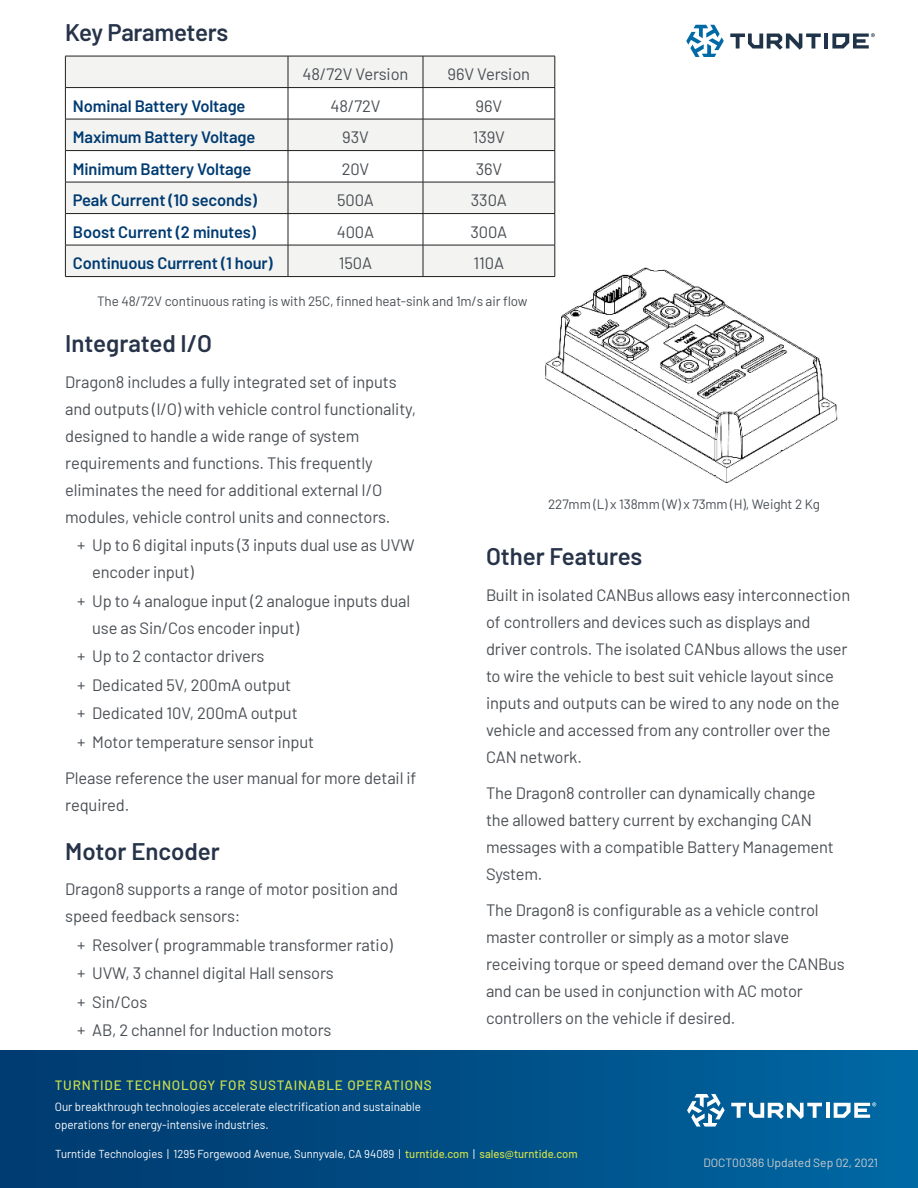
<style>
.page{position:relative;width:918px;height:1188px;background:#fff}
.page>*{position:absolute;margin:0;border:0;box-sizing:border-box;transform-origin:0 0}
.t1{font:600 24px "Barlow";letter-spacing:-.005em;color:#263349}
.t2{font:16.5px/27px "Barlow";letter-spacing:-.01em;color:#4a4f54}
.t3{font:600 16.5px "Barlow";letter-spacing:-.01em;color:#003b71}
.t4{font:13.5px "Barlow";letter-spacing:-.01em;color:#4a4f54}
.t5{font:500 13.5px "Barlow";letter-spacing:.06em;color:#cddf4a}
.t6{font:12px/18px "Barlow";color:#fff}
.t7{font:12px "Barlow";color:#ccc}
.t8{font:11.55px "Barlow";color:#fff}
.s1{font-weight:500;color:#cddf4a}
</style>
<div class="page">
<svg style="left:686px;top:25px;width:38px;height:32px"></svg>
<hr style="left:825px;top:33px;width:3px;height:16px;background:#1f3448">
<svg style="left:730px;top:33px;width:91px;height:17px"></svg>
<svg style="left:832px;top:33px;width:43px;height:16px"></svg>
<img style="left:536px;top:267px;width:302px;height:216px">
<svg style="left:66px;top:57px;width:489px;height:219px;fill:#f3f3f2"></svg>
<hr style="left:288px;top:56px;width:1px;height:31px;background:#221f1f">
<hr style="left:65px;top:87px;width:223px;height:1px;background:#221f1f">
<hr style="left:288px;top:87px;width:135px;height:1px;background:#221f1f">
<hr style="left:288px;top:88px;width:1px;height:31px;background:#221f1f">
<hr style="left:423px;top:87px;width:132px;height:1px;background:#221f1f">
<hr style="left:65px;top:119px;width:223px;height:1px;background:#221f1f">
<hr style="left:288px;top:119px;width:135px;height:1px;background:#221f1f">
<hr style="left:288px;top:119px;width:1px;height:31px;background:#221f1f">
<hr style="left:423px;top:119px;width:132px;height:1px;background:#221f1f">
<hr style="left:65px;top:150px;width:223px;height:1px;background:#221f1f">
<hr style="left:288px;top:150px;width:135px;height:1px;background:#221f1f">
<hr style="left:288px;top:151px;width:1px;height:31px;background:#221f1f">
<hr style="left:423px;top:150px;width:132px;height:1px;background:#221f1f">
<hr style="left:65px;top:182px;width:223px;height:1px;background:#221f1f">
<hr style="left:288px;top:182px;width:135px;height:1px;background:#221f1f">
<hr style="left:288px;top:182px;width:1px;height:31px;background:#221f1f">
<hr style="left:423px;top:182px;width:132px;height:1px;background:#221f1f">
<hr style="left:65px;top:213px;width:223px;height:1px;background:#221f1f">
<hr style="left:288px;top:213px;width:135px;height:1px;background:#221f1f">
<hr style="left:288px;top:214px;width:1px;height:31px;background:#221f1f">
<hr style="left:423px;top:213px;width:132px;height:1px;background:#221f1f">
<hr style="left:65px;top:245px;width:223px;height:1px;background:#221f1f">
<hr style="left:288px;top:245px;width:135px;height:1px;background:#221f1f">
<hr style="left:288px;top:245px;width:1px;height:31px;background:#221f1f">
<hr style="left:423px;top:245px;width:132px;height:1px;background:#221f1f">
<hr style="left:65px;top:276px;width:223px;height:1px;background:#221f1f">
<hr style="left:288px;top:276px;width:135px;height:1px;background:#221f1f">
<hr style="left:423px;top:276px;width:132px;height:1px;background:#221f1f">
<hr style="left:65px;top:56px;width:223px;height:1px;background:#221f1f">
<hr style="left:65px;top:56px;width:1px;height:31px;background:#221f1f">
<hr style="left:288px;top:56px;width:135px;height:1px;background:#221f1f">
<hr style="left:423px;top:56px;width:132px;height:1px;background:#221f1f">
<hr style="left:423px;top:56px;width:1px;height:31px;background:#221f1f">
<hr style="left:555px;top:56px;width:1px;height:31px;background:#221f1f">
<hr style="left:65px;top:88px;width:1px;height:31px;background:#221f1f">
<hr style="left:423px;top:88px;width:1px;height:31px;background:#221f1f">
<hr style="left:555px;top:88px;width:1px;height:31px;background:#221f1f">
<hr style="left:65px;top:119px;width:1px;height:31px;background:#221f1f">
<hr style="left:423px;top:119px;width:1px;height:31px;background:#221f1f">
<hr style="left:555px;top:119px;width:1px;height:31px;background:#221f1f">
<hr style="left:65px;top:151px;width:1px;height:31px;background:#221f1f">
<hr style="left:423px;top:151px;width:1px;height:31px;background:#221f1f">
<hr style="left:555px;top:151px;width:1px;height:31px;background:#221f1f">
<hr style="left:65px;top:182px;width:1px;height:31px;background:#221f1f">
<hr style="left:423px;top:182px;width:1px;height:31px;background:#221f1f">
<hr style="left:555px;top:182px;width:1px;height:31px;background:#221f1f">
<hr style="left:65px;top:214px;width:1px;height:31px;background:#221f1f">
<hr style="left:423px;top:214px;width:1px;height:31px;background:#221f1f">
<hr style="left:555px;top:214px;width:1px;height:31px;background:#221f1f">
<hr style="left:65px;top:245px;width:1px;height:31px;background:#221f1f">
<hr style="left:423px;top:245px;width:1px;height:31px;background:#221f1f">
<hr style="left:555px;top:245px;width:1px;height:31px;background:#221f1f">
<div style="left:0;top:1051px;width:918px;height:137px;background:linear-gradient(to right,#00386c,#0067a2)"></div>
<svg style="left:687px;top:1094px;width:38px;height:33px"></svg>
<hr style="left:826px;top:1103px;width:4px;height:15px;background:#fff">
<svg style="left:731px;top:1103px;width:91px;height:16px"></svg>
<svg style="left:834px;top:1102px;width:42px;height:16px"></svg>
<h1 class="t1" style="left:65px;top:22px;width:165px">Key Parameters</h1>
<p class="t2" style="left:303px;top:59px;width:107px">48/72V Version</p>
<p class="t2" style="left:448px;top:62px;width:84px">96V Version</p>
<p class="t3" style="left:73px;top:99px;width:174px">Nominal Battery Voltage</p>
<p class="t2" style="left:331px;top:91px;width:51px">48/72V</p>
<p class="t2" style="left:476px;top:93px;width:28px">96V</p>
<p class="t3" style="left:73px;top:131px;width:184px">Maximum Battery Voltage</p>
<p class="t2" style="left:342px;top:125px;width:28px">93V</p>
<p class="t2" style="left:473px;top:125px;width:34px">139V</p>
<p class="t3" style="left:73px;top:162px;width:180px">Minimum Battery Voltage</p>
<p class="t2" style="left:342px;top:156px;width:29px">20V</p>
<p class="t2" style="left:476px;top:156px;width:28px">36V</p>
<p class="t3" style="left:73px;top:194px;width:186px">Peak Current (10 seconds)</p>
<p class="t2" style="left:337px;top:188px;width:38px">500A</p>
<p class="t2" style="left:471px;top:188px;width:37px">330A</p>
<p class="t3" style="left:73px;top:225px;width:185px">Boost Current (2 minutes)</p>
<p class="t2" style="left:337px;top:219px;width:39px">400A</p>
<p class="t2" style="left:471px;top:219px;width:38px">300A</p>
<p class="t3" style="left:73px;top:257px;width:201px">Continuous Currrent (1 hour)</p>
<p class="t2" style="left:339px;top:251px;width:35px">150A</p>
<p class="t2" style="left:474px;top:251px;width:32px">110A</p>
<p class="t4" style="left:97px;top:292px;width:432px">The 48/72V continuous rating is with 25C, finned heat-sink and 1m/s air flow</p>
<h1 class="t1" style="left:65px;top:334px;width:148px">Integrated I/O</h1>
<p class="t2" style="left:65px;top:370px;width:353px">Dragon8 includes a fully integrated set of inputs and outputs (I/O) with vehicle control functionality, designed to handle a wide range of system requirements and functions. This frequently eliminates the need for additional external I/O modules, vehicle control units and connectors.</p>
<p class="t2" style="left:92px;top:533px;width:324px;text-indent:-15px">+ Up to 6 digital inputs (3 inputs dual use as UVW encoder input)</p>
<p class="t2" style="left:92px;top:589px;width:319px;text-indent:-15px">+ Up to 4 analogue input (2 analogue inputs dual use as Sin/Cos encoder input)</p>
<p class="t2" style="left:77px;top:643px;width:239px;line-height:28.5px">+ Up to 2 contactor drivers<br>+ Dedicated 5V, 200mA output<br>+ Dedicated 10V, 200mA output<br>+ Motor temperature sensor input</p>
<p class="t2" style="left:65px;top:766px;width:353px">Please reference the user manual for more detail if required.</p>
<h1 class="t1" style="left:65px;top:841px;width:156px">Motor Encoder</h1>
<p class="t2" style="left:65px;top:877px;width:334px">Dragon8 supports a range of motor position and speed feedback sensors:</p>
<p class="t2" style="left:77px;top:932px;width:317px;line-height:28.5px">+ Resolver ( programmable transformer ratio) + UVW, 3 channel digital Hall sensors<br>+ Sin/Cos<br>+ AB, 2 channel for Induction motors</p>
<p class="t4" style="left:548px;top:499px;width:273px">227mm (L) x 138mm (W) x 73mm (H), Weight 2 Kg</p>
<h1 class="t1" style="left:486px;top:546px;width:158px">Other Features</h1>
<p class="t2" style="left:486px;top:583px;width:366px">Built in isolated CANBus allows easy interconnection of controllers and devices such as displays and driver controls. The isolated CANbus allows the user to wire the vehicle to best suit vehicle layout since inputs and outputs can be wired to any node on the vehicle and accessed from any controller over the CAN network.</p>
<p class="t2" style="left:486px;top:781px;width:349px">The Dragon8 controller can dynamically change the allowed battery current by exchanging CAN messages with a compatible Battery Management System.</p>
<p class="t2" style="left:486px;top:895px;width:360px">The Dragon8 is configurable as a vehicle control master controller or simply as a motor slave receiving torque or speed demand over the CANBus and can be used in conjunction with AC motor controllers on the vehicle if desired.</p>
<p class="t5" style="left:55px;top:1080px;width:379px">TURNTIDE TECHNOLOGY FOR SUSTAINABLE OPERATIONS</p>
<p class="t6" style="left:55px;top:1097px;width:368px">Our breakthrough technologies accelerate electrification and sustainable operations for energy-intensive industries.</p>
<p class="t8" style="left:55px;top:1145px;width:524px">Turntide Technologies | 1295 Forgewood Avenue, Sunnyvale, CA 94089 | <span class="s1">turntide.com</span> | <span class="s1">sales@turntide.com</span></p>
<p class="t7" style="left:703px;top:1158px;width:176px">DOCT00386 Updated Sep 02, 2021</p>
</div>
